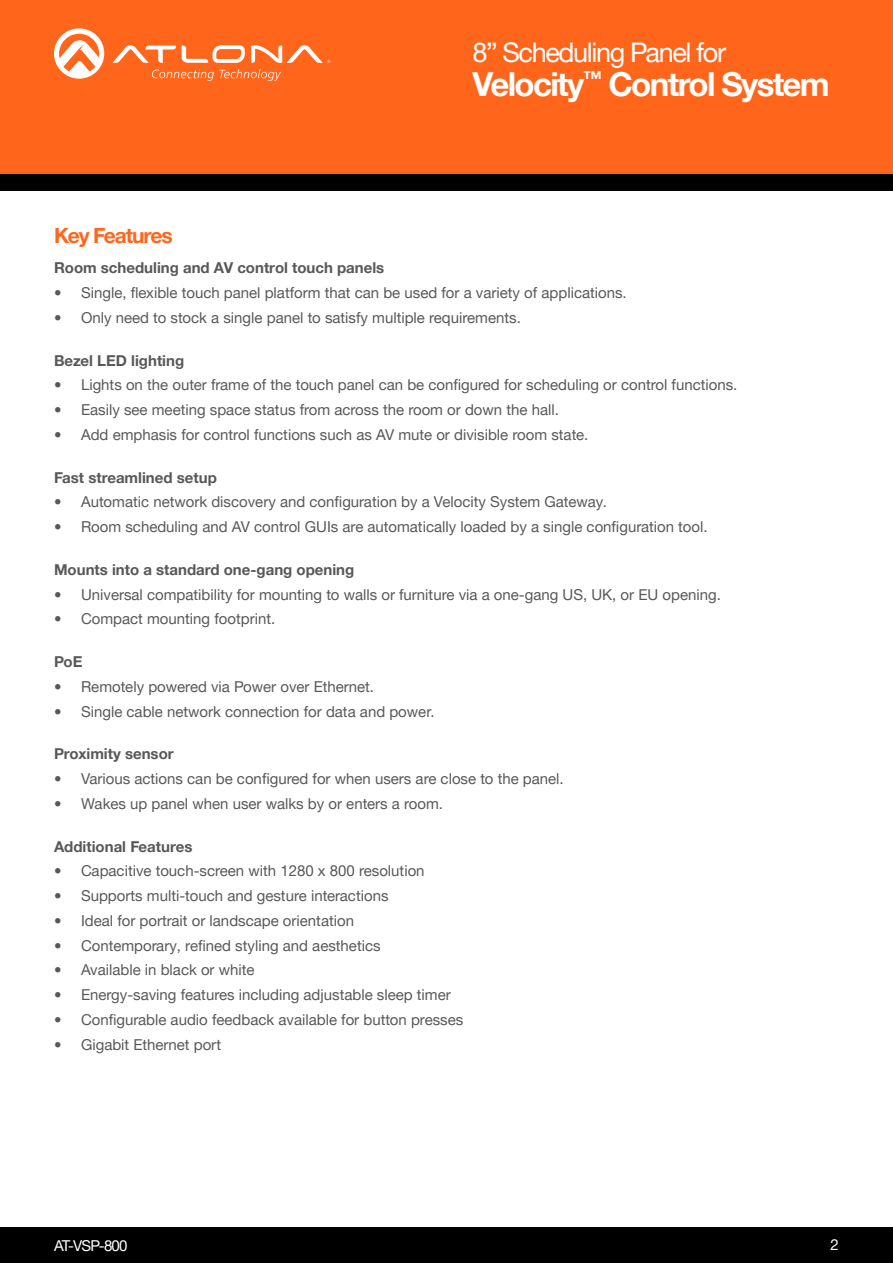
<style>
.page{position:relative;width:893px;height:1263px;background:#fff}
.page>*{position:absolute;margin:0;border:0;box-sizing:border-box;transform-origin:0 0}
.t1{font:700 33px "Helvetica Neue LTW1 G";letter-spacing:-.05em;color:#fff}
.t2{font:27px "Helvetica Neue LTW1 G";letter-spacing:-.05em;color:#fff}
.Product_Type_First_P{font:700 21px "Helvetica Neue LTW1 G";letter-spacing:-.05em;color:#ff661c}
.t3{font:15px "Helvetica Neue LTW1 G";color:#57585a}
.General_Text_Bold_Wa{font:700 15px "Helvetica Neue LTW1 G";color:#57585a}
.t4{font:15px "Helvetica Neue LTW1 G";letter-spacing:-.05em;color:#fff}
</style>
<div class="page">
<div style="left:0;top:1227px;width:893px;height:36px;background:#000"></div>
<div style="left:0;top:0;width:893px;height:174px;background:#ff661c"></div>
<div style="left:0;top:174px;width:893px;height:17px;background:#000"></div>
<svg style="left:182px;top:45px;width:63px;height:18px"></svg>
<svg style="left:113px;top:45px;width:63px;height:18px"></svg>
<svg style="left:251px;top:45px;width:79px;height:18px"></svg>
<svg style="left:54px;top:28px;width:50px;height:51px"></svg>
<svg style="left:152px;top:69px;width:129px;height:12px"></svg>
<h2 class="t2" style="left:472px;top:35px;width:255px">8” Scheduling Panel for</h2>
<h1 class="t1" style="left:472px;top:64px;width:359px">Velocity<sup>™</sup> Control System</h1>
<p class="Product_Type_First_P" style="left:54px;top:223px;width:120px">Key Features</p>
<p class="General_Text_Bold_Wa" style="left:54px;top:259px;width:332px">Room scheduling and AV control touch panels</p>
<p class="t3" style="left:54px;top:283px;width:574px">• Single, flexible touch panel platform that can be used for a variety of applications.</p>
<p class="t3" style="left:54px;top:308px;width:468px">• Only need to stock a single panel to satisfy multiple requirements.</p>
<p class="General_Text_Bold_Wa" style="left:54px;top:351px;width:132px">Bezel LED lighting</p>
<p class="t3" style="left:54px;top:376px;width:685px">• Lights on the outer frame of the touch panel can be configured for scheduling or control functions.</p>
<p class="t3" style="left:54px;top:400px;width:506px">• Easily see meeting space status from across the room or down the hall.</p>
<p class="t3" style="left:54px;top:425px;width:536px">• Add emphasis for control functions such as AV mute or divisible room state.</p>
<p class="General_Text_Bold_Wa" style="left:54px;top:468px;width:164px">Fast streamlined setup</p>
<p class="t3" style="left:54px;top:493px;width:554px">• Automatic network discovery and configuration by a Velocity System Gateway.</p>
<p class="t3" style="left:54px;top:517px;width:655px">• Room scheduling and AV control GUIs are automatically loaded by a single configuration tool.</p>
<p class="General_Text_Bold_Wa" style="left:54px;top:560px;width:302px">Mounts into a standard one-gang opening</p>
<p class="t3" style="left:54px;top:585px;width:668px">• Universal compatibility for mounting to walls or furniture via a one-gang US, UK, or EU opening.</p>
<p class="t3" style="left:54px;top:610px;width:223px">• Compact mounting footprint.</p>
<p class="General_Text_Bold_Wa" style="left:54px;top:652px;width:30px">PoE</p>
<p class="t3" style="left:54px;top:677px;width:322px">• Remotely powered via Power over Ethernet.</p>
<p class="t3" style="left:54px;top:702px;width:382px">• Single cable network connection for data and power.</p>
<p class="General_Text_Bold_Wa" style="left:54px;top:745px;width:121px">Proximity sensor</p>
<p class="t3" style="left:54px;top:769px;width:511px">• Various actions can be configured for when users are close to the panel.</p>
<p class="t3" style="left:54px;top:794px;width:391px">• Wakes up panel when user walks by or enters a room.</p>
<p class="General_Text_Bold_Wa" style="left:54px;top:837px;width:140px">Additional Features</p>
<p class="t3" style="left:54px;top:862px;width:372px">• Capacitive touch-screen with 1280 x 800 resolution</p>
<p class="t3" style="left:54px;top:886px;width:336px">• Supports multi-touch and gesture interactions</p>
<p class="t3" style="left:54px;top:911px;width:302px">• Ideal for portrait or landscape orientation</p>
<p class="t3" style="left:54px;top:936px;width:328px">• Contemporary, refined styling and aesthetics</p>
<p class="t3" style="left:54px;top:961px;width:202px">• Available in black or white</p>
<p class="t3" style="left:54px;top:985px;width:398px">• Energy-saving features including adjustable sleep timer</p>
<p class="t3" style="left:54px;top:1010px;width:411px">• Configurable audio feedback available for button presses</p>
<p class="t3" style="left:54px;top:1035px;width:169px">• Gigabit Ethernet port</p>
<p class="t4" style="left:54px;top:1236px;width:75px">AT-VSP-800</p>
<p class="t4" style="left:831px;top:1235px;width:10px">2</p>
</div>
